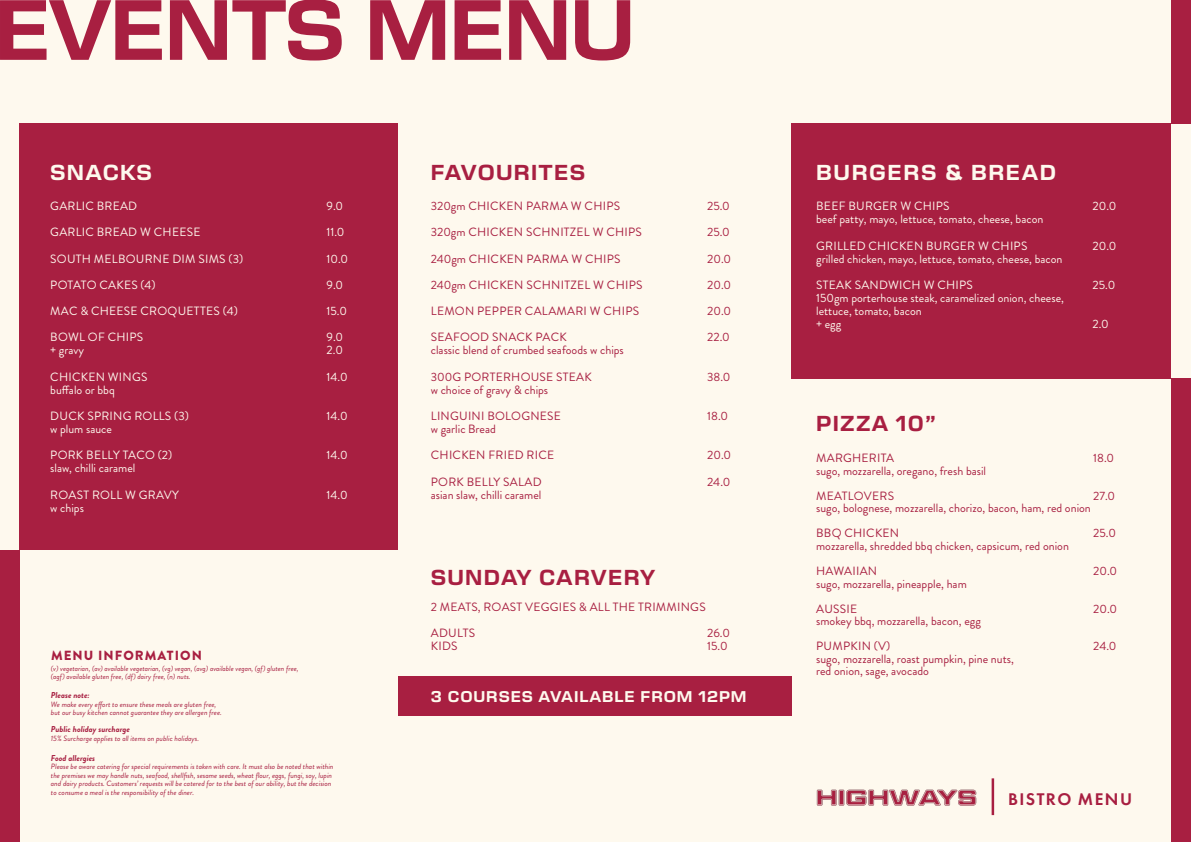
<style>
.page{position:relative;width:1191px;height:842px;background:#fef9ee}
.page>*{position:absolute;margin:0;border:0;box-sizing:border-box;transform-origin:0 0}
.t1{font:700 82.8px "New Science";letter-spacing:-.02em;color:#a81f41}
.descriptions{font:700 21px "New Science";letter-spacing:.06em;color:#a81f41}
.descriptions-2{font:700 21px "New Science";letter-spacing:.075em;color:#fef9ee}
.t2{font:600 17.6px "Futura PT";letter-spacing:.085em;color:#a81f41}
.descriptions-3{font:700 15.1px "New Science";letter-spacing:.06em;color:#fef9ee}
.descriptions-4{font:900 13.3px "Brandon Grotesque";letter-spacing:.08em;color:#a81f41}
.descriptions-5{font:12px "Brandon Grotesque";color:#a81f41}
.descriptions-6{font:12px "Brandon Grotesque";letter-spacing:.02em;color:#a81f41}
.descriptions-7{font:12px/13.1px "Brandon Grotesque";color:#fef9ee}
.descriptions-8{font:12px "Brandon Grotesque";letter-spacing:.02em;color:#fef9ee}
.t3{font:italic 700 8.5px "Brandon Grotesque";color:#a81f41}
.t4{font:italic 7.7px/8.5px "Brandon Grotesque";color:#a81f41}
.t5{font:italic 7.5px/8.4px "Brandon Grotesque";color:#a81f41}
</style>
<div class="page">
<img style="left:816px;top:790px;width:160px;height:16px">
<hr style="left:991px;top:778px;width:3px;height:37px;background:#a81f41">
<div style="left:398px;top:676px;width:393px;height:39px;background:#a81f41"></div>
<div style="left:791px;top:123px;width:380px;height:256px;background:#a81f41"></div>
<div style="left:20px;top:123px;width:378px;height:427px;background:#a81f41"></div>
<div style="left:1171px;top:379px;width:20px;height:463px;background:#a81f41"></div>
<div style="left:0;top:550px;width:20px;height:292px;background:#a81f41"></div>
<div style="left:1171px;top:0;width:20px;height:123px;background:#a81f41"></div>
<p class="t1" style="left:-6px;top:-30px;width:642px">EVENTS MENU</p>
<p class="descriptions-2" style="left:50px;top:157px;width:103px">SNACKS</p>
<p class="descriptions-8" style="left:50px;top:198px;width:88px">GARLIC BREAD</p>
<p class="descriptions-7" style="left:327px;top:200px;width:18px">9.0</p>
<p class="descriptions-8" style="left:50px;top:224px;width:152px">GARLIC BREAD W CHEESE</p>
<p class="descriptions-7" style="left:327px;top:226px;width:19px">11.0</p>
<p class="descriptions-8" style="left:50px;top:250px;width:194px">SOUTH MELBOURNE DIM SIMS (3)</p>
<p class="descriptions-7" style="left:327px;top:252px;width:23px">10.0</p>
<p class="descriptions-7" style="left:50px;top:278px;width:107px">POTATO CAKES (4)</p>
<p class="descriptions-7" style="left:327px;top:278px;width:18px">9.0</p>
<p class="descriptions-8" style="left:50px;top:303px;width:189px">MAC &amp; CHEESE CROQUETTES (4)</p>
<p class="descriptions-7" style="left:327px;top:305px;width:22px">15.0</p>
<p class="descriptions-8" style="left:50px;top:329px;width:94px">BOWL OF CHIPS</p>
<p class="descriptions-7" style="left:327px;top:331px;width:18px">9.0</p>
<p class="descriptions-7" style="left:50px;top:344px;width:35px">+ gravy</p>
<p class="descriptions-7" style="left:327px;top:344px;width:18px">2.0</p>
<p class="descriptions-8" style="left:50px;top:368px;width:99px">CHICKEN WINGS</p>
<p class="descriptions-7" style="left:327px;top:370px;width:22px">14.0</p>
<p class="descriptions-7" style="left:50px;top:383px;width:66px">buffalo or bbq</p>
<p class="descriptions-8" style="left:50px;top:408px;width:140px">DUCK SPRING ROLLS (3)</p>
<p class="descriptions-7" style="left:327px;top:409px;width:22px">14.0</p>
<p class="descriptions-7" style="left:50px;top:423px;width:63px">w plum sauce</p>
<p class="descriptions-8" style="left:50px;top:447px;width:123px">PORK BELLY TACO (2)</p>
<p class="descriptions-7" style="left:327px;top:449px;width:22px">14.0</p>
<p class="descriptions-7" style="left:50px;top:462px;width:87px">slaw, chilli caramel</p>
<p class="descriptions-8" style="left:50px;top:486px;width:130px">ROAST ROLL W GRAVY</p>
<p class="descriptions-7" style="left:327px;top:488px;width:22px">14.0</p>
<p class="descriptions-7" style="left:50px;top:501px;width:35px">w chips</p>
<p class="descriptions-4" style="left:51px;top:646px;width:152px">MENU INFORMATION</p>
<p class="t5" style="left:51px;top:664px;width:249px">(v) vegetarian, (av) available vegetarian, (vg) vegan, (avg) available vegan, (gf) gluten free, (agf) available gluten free, (df) dairy free, (n) nuts.</p>
<p class="t3" style="left:51px;top:689px;width:40px">Please note:</p>
<p class="t4" style="left:51px;top:700px;width:172px">We make every effort to ensure these meals are gluten free, but our busy kitchen cannot guarantee they are allergen free.</p>
<p class="t3" style="left:51px;top:723px;width:81px">Public holiday surcharge</p>
<p class="t4" style="left:51px;top:734px;width:150px">15% Surcharge applies to all items on public holidays.</p>
<p class="t3" style="left:51px;top:752px;width:46px">Food allergies</p>
<p class="t4" style="left:51px;top:762px;width:284px">Please be aware catering for special requirements is taken with care. It must also be noted that within the premises we may handle nuts, seafood, shellfish, sesame seeds, wheat flour, eggs, fungi, soy, lupin and dairy products. Customers’ requests will be catered for to the best of our ability, but the decision to consume a meal is the responsibility of the diner.</p>
<p class="descriptions" style="left:431px;top:157px;width:156px">FAVOURITES</p>
<p class="descriptions-6" style="left:431px;top:198px;width:191px">320gm CHICKEN PARMA W CHIPS</p>
<p class="descriptions-5" style="left:707px;top:198px;width:24px">25.0</p>
<p class="descriptions-6" style="left:431px;top:224px;width:213px">320gm CHICKEN SCHNITZEL W CHIPS</p>
<p class="descriptions-5" style="left:707px;top:224px;width:24px">25.0</p>
<p class="descriptions-6" style="left:431px;top:250px;width:191px">240gm CHICKEN PARMA W CHIPS</p>
<p class="descriptions-5" style="left:707px;top:250px;width:25px">20.0</p>
<p class="descriptions-6" style="left:431px;top:276px;width:213px">240gm CHICKEN SCHNITZEL W CHIPS</p>
<p class="descriptions-5" style="left:707px;top:276px;width:25px">20.0</p>
<p class="descriptions-6" style="left:431px;top:303px;width:210px">LEMON PEPPER CALAMARI W CHIPS</p>
<p class="descriptions-5" style="left:707px;top:303px;width:25px">20.0</p>
<p class="descriptions-6" style="left:431px;top:329px;width:137px">SEAFOOD SNACK PACK</p>
<p class="descriptions-5" style="left:707px;top:329px;width:24px">22.0</p>
<p class="descriptions-5" style="left:431px;top:342px;width:195px">classic blend of crumbed seafoods w chips</p>
<p class="descriptions-6" style="left:431px;top:368px;width:163px">300G PORTERHOUSE STEAK</p>
<p class="descriptions-5" style="left:707px;top:368px;width:25px">38.0</p>
<p class="descriptions-5" style="left:431px;top:381px;width:119px">w choice of gravy &amp; chips</p>
<p class="descriptions-6" style="left:431px;top:408px;width:132px">LINGUINI BOLOGNESE</p>
<p class="descriptions-5" style="left:707px;top:408px;width:22px">18.0</p>
<p class="descriptions-5" style="left:431px;top:421px;width:67px">w garlic Bread</p>
<p class="descriptions-6" style="left:431px;top:447px;width:125px">CHICKEN FRIED RICE</p>
<p class="descriptions-5" style="left:707px;top:447px;width:25px">20.0</p>
<p class="descriptions-6" style="left:431px;top:473px;width:112px">PORK BELLY SALAD</p>
<p class="descriptions-5" style="left:707px;top:473px;width:25px">24.0</p>
<p class="descriptions-5" style="left:431px;top:486px;width:112px">asian slaw, chilli caramel</p>
<p class="descriptions" style="left:431px;top:562px;width:226px">SUNDAY CARVERY</p>
<p class="descriptions-6" style="left:431px;top:599px;width:276px">2 MEATS, ROAST VEGGIES &amp; ALL THE TRIMMINGS</p>
<p class="descriptions-5" style="left:431px;top:625px;width:46px">ADULTS</p>
<p class="descriptions-5" style="left:707px;top:625px;width:24px">26.0</p>
<p class="descriptions-5" style="left:431px;top:638px;width:28px">KIDS</p>
<p class="descriptions-5" style="left:707px;top:638px;width:22px">15.0</p>
<p class="descriptions-3" style="left:431px;top:685px;width:317px">3 COURSES AVAILABLE FROM 12PM</p>
<p class="descriptions-2" style="left:816px;top:157px;width:242px">BURGERS &amp; BREAD</p>
<p class="descriptions-8" style="left:816px;top:198px;width:135px">BEEF BURGER W CHIPS</p>
<p class="descriptions-7" style="left:1092px;top:200px;width:25px">20.0</p>
<p class="descriptions-7" style="left:816px;top:213px;width:229px">beef patty, mayo, lettuce, tomato, cheese, bacon</p>
<p class="descriptions-8" style="left:816px;top:237px;width:213px">GRILLED CHICKEN BURGER W CHIPS</p>
<p class="descriptions-7" style="left:1092px;top:239px;width:25px">20.0</p>
<p class="descriptions-7" style="left:816px;top:252px;width:248px">grilled chicken, mayo, lettuce, tomato, cheese, bacon</p>
<p class="descriptions-8" style="left:816px;top:276px;width:158px">STEAK SANDWICH W CHIPS</p>
<p class="descriptions-7" style="left:1092px;top:278px;width:24px">25.0</p>
<p class="descriptions-7" style="left:816px;top:291px;width:249px">150gm porterhouse steak, caramelized onion, cheese, lettuce, tomato, bacon</p>
<p class="descriptions-7" style="left:816px;top:318px;width:27px">+ egg</p>
<p class="descriptions-7" style="left:1092px;top:318px;width:18px">2.0</p>
<p class="descriptions" style="left:816px;top:408px;width:121px">PIZZA 10”</p>
<p class="descriptions-6" style="left:816px;top:449px;width:79px">MARGHERITA</p>
<p class="descriptions-5" style="left:1093px;top:449px;width:22px">18.0</p>
<p class="descriptions-5" style="left:816px;top:462px;width:171px">sugo, mozzarella, oregano, fresh basil</p>
<p class="descriptions-6" style="left:816px;top:487px;width:79px">MEATLOVERS</p>
<p class="descriptions-5" style="left:1093px;top:487px;width:23px">27.0</p>
<p class="descriptions-5" style="left:816px;top:500px;width:276px">sugo, bolognese, mozzarella, chorizo, bacon, ham, red onion</p>
<p class="descriptions-6" style="left:816px;top:525px;width:84px">BBQ CHICKEN</p>
<p class="descriptions-5" style="left:1093px;top:525px;width:24px">25.0</p>
<p class="descriptions-5" style="left:816px;top:537px;width:254px">mozzarella, shredded bbq chicken, capsicum, red onion</p>
<p class="descriptions-6" style="left:816px;top:563px;width:62px">HAWAIIAN</p>
<p class="descriptions-5" style="left:1093px;top:563px;width:25px">20.0</p>
<p class="descriptions-5" style="left:816px;top:575px;width:152px">sugo, mozzarella, pineapple, ham</p>
<p class="descriptions-5" style="left:816px;top:600px;width:42px">AUSSIE</p>
<p class="descriptions-5" style="left:1093px;top:600px;width:25px">20.0</p>
<p class="descriptions-5" style="left:816px;top:613px;width:166px">smokey bbq, mozzarella, bacon, egg</p>
<p class="descriptions-6" style="left:816px;top:638px;width:75px">PUMPKIN (V)</p>
<p class="descriptions-5" style="left:1093px;top:638px;width:25px">24.0</p>
<p class="descriptions-5" style="left:816px;top:650px;width:199px">sugo, mozzarella, roast pumpkin, pine nuts,</p>
<p class="descriptions-5" style="left:816px;top:663px;width:114px">red onion, sage, avocado</p>
<p class="t2" style="left:1008px;top:788px;width:126px">BISTRO MENU</p>
</div>
